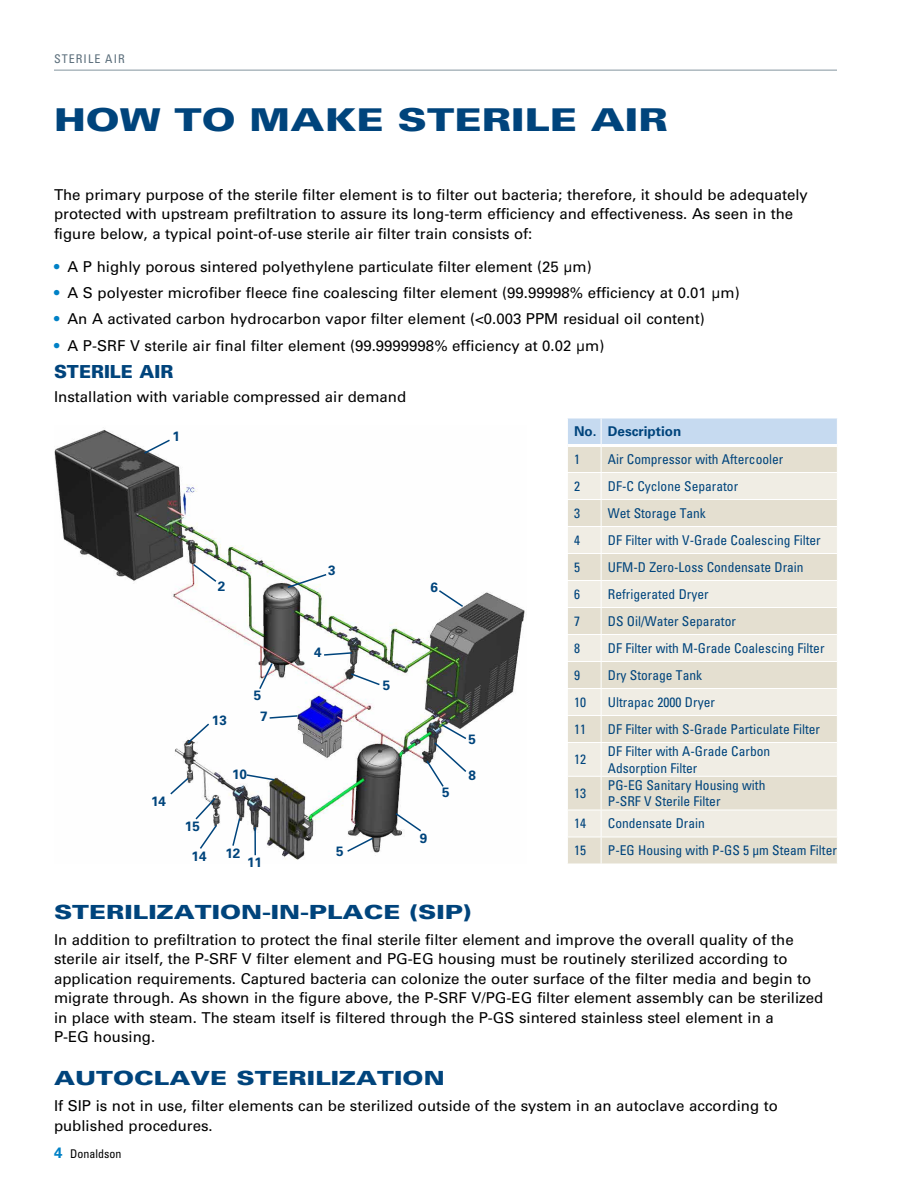
<style>
.page{position:relative;width:918px;height:1188px;background:#fff}
.page>*{position:absolute;margin:0;border:0;box-sizing:border-box;transform-origin:0 0}
.t1{font:900 31.5px "Univers LT Std";color:#00447c;scale:1.3 1}
.t2{font:900 19.5px "Univers LT Std";color:#00447c;scale:1.3 1}
.t3{font:900 18px "Univers LT Std";color:#00447c}
.t4{font:15px/19.5px "Univers LT Std";color:#000}
.t5{font:condensed 13.5px/16.5px "Univers LT Std";color:#00447c}
.t6{font:700 13.5px "Univers LT Std";color:#00447c}
.t7{font:condensed 12px "Univers LT Std";letter-spacing:.09em;color:#5c6f7c}
.t8{font:condensed 12px "Univers LT Std";color:#000}
.s1{font-weight:700;color:#0081c6}
.s2{font-weight:700;font-stretch:normal;font-size:15px;color:#0081c6}
</style>
<div class="page">
<hr style="left:54px;top:69px;width:783px;height:2px;background:#adb8bf">
<img style="left:54px;top:430px;width:471px;height:430px">
<svg style="left:143px;top:438px;width:29px;height:17px"></svg>
<svg style="left:191px;top:562px;width:27px;height:21px"></svg>
<svg style="left:286px;top:573px;width:42px;height:16px"></svg>
<svg style="left:437px;top:589px;width:28px;height:19px"></svg>
<svg style="left:394px;top:812px;width:29px;height:21px"></svg>
<svg style="left:346px;top:836px;width:28px;height:17px"></svg>
<hr style="left:254px;top:827px;width:2px;height:28px;background:#00447c">
<svg style="left:186px;top:722px;width:25px;height:23px"></svg>
<svg style="left:169px;top:776px;width:49px;height:75px"></svg>
<svg style="left:245px;top:773px;width:31px;height:9px"></svg>
<svg style="left:268px;top:714px;width:31px;height:6px"></svg>
<svg style="left:258px;top:662px;width:16px;height:29px"></svg>
<svg style="left:322px;top:651px;width:32px;height:6px"></svg>
<svg style="left:349px;top:672px;width:32px;height:14px"></svg>
<svg style="left:425px;top:723px;width:43px;height:65px"></svg>
<svg style="left:231px;top:817px;width:10px;height:30px"></svg>
<div style="left:568px;top:838px;width:269px;height:26px;background:#e4dfd0"></div>
<svg style="left:568px;top:743px;width:269px;height:94px;background:#ebe8dd"></svg>
<hr style="left:601px;top:743px;width:1px;height:33px;background:#fff">
<hr style="left:567px;top:776px;width:34px;height:1px;background:#fff">
<hr style="left:601px;top:776px;width:237px;height:1px;background:#fff">
<hr style="left:601px;top:777px;width:1px;height:33px;background:#fff">
<hr style="left:567px;top:810px;width:34px;height:1px;background:#fff">
<hr style="left:601px;top:810px;width:237px;height:1px;background:#fff">
<svg style="left:601px;top:811px;width:1px;height:53px"></svg>
<svg style="left:567px;top:418px;width:270px;height:324px;background:#e7e5dc"></svg>
<hr style="left:568px;top:444px;width:33px;height:3px;background:#fff">
<hr style="left:601px;top:444px;width:236px;height:3px;background:#fff">
<p class="t7" style="left:54px;top:51px;width:72px">STERILE AIR</p>
<h1 class="t1" style="left:54px;top:100px;width:474px">HOW TO MAKE STERILE AIR</h1>
<p class="t4" style="left:54px;top:185px;width:755px">The primary purpose of the sterile filter element is to filter out bacteria; therefore, it should be adequately protected with upstream prefiltration to assure its long-term efficiency and effectiveness. As seen in the figure below, a typical point-of-use sterile air filter train consists of:</p>
<p class="t4" style="left:54px;top:257px;width:539px"><span class="s1">•</span> A P highly porous sintered polyethylene particulate filter element (25 µm)</p>
<p class="t4" style="left:54px;top:283px;width:687px"><span class="s1">•</span> A S polyester microfiber fleece fine coalescing filter element (99.99998% efficiency at 0.01 µm)</p>
<p class="t4" style="left:54px;top:309px;width:652px"><span class="s1">•</span> An A activated carbon hydrocarbon vapor filter element (&lt;0.003 PPM residual oil content)</p>
<p class="t4" style="left:54px;top:336px;width:552px"><span class="s1">•</span> A P-SRF V sterile air final filter element (99.9999998% efficiency at 0.02 µm)</p>
<p class="t3" style="left:54px;top:360px;width:121px">STERILE AIR</p>
<p class="t4" style="left:54px;top:387px;width:354px">Installation with variable compressed air demand</p>
<p class="t6" style="left:173px;top:428px;width:9px">1</p>
<p class="t6" style="left:218px;top:578px;width:9px">2</p>
<p class="t6" style="left:151px;top:794px;width:17px">14</p>
<p class="t6" style="left:212px;top:713px;width:17px">13</p>
<p class="t6" style="left:254px;top:688px;width:9px">5</p>
<p class="t6" style="left:260px;top:708px;width:9px">7</p>
<p class="t6" style="left:185px;top:818px;width:17px">15</p>
<p class="t6" style="left:192px;top:848px;width:17px">14</p>
<p class="t6" style="left:232px;top:766px;width:17px">10</p>
<p class="t6" style="left:225px;top:845px;width:17px">12</p>
<p class="t6" style="left:247px;top:855px;width:17px">11</p>
<p class="t6" style="left:328px;top:563px;width:9px">3</p>
<p class="t6" style="left:314px;top:645px;width:9px">4</p>
<p class="t6" style="left:336px;top:843px;width:9px">5</p>
<p class="t6" style="left:431px;top:579px;width:9px">6</p>
<p class="t6" style="left:383px;top:678px;width:9px">5</p>
<p class="t6" style="left:420px;top:830px;width:9px">9</p>
<p class="t6" style="left:442px;top:785px;width:9px">5</p>
<p class="t6" style="left:469px;top:731px;width:9px">5</p>
<p class="t6" style="left:468px;top:767px;width:9px">8</p>
<p class="t6" style="left:574px;top:423px;width:109px">No. Description</p>
<p class="t5" style="left:574px;top:451px;width:7px">1</p>
<p class="t5" style="left:608px;top:451px;width:177px">Air Compressor with Aftercooler</p>
<p class="t5" style="left:574px;top:478px;width:7px">2</p>
<p class="t5" style="left:608px;top:478px;width:132px">DF-C Cyclone Separator</p>
<p class="t5" style="left:574px;top:505px;width:7px">3</p>
<p class="t5" style="left:608px;top:505px;width:100px">Wet Storage Tank</p>
<p class="t5" style="left:574px;top:532px;width:7px">4</p>
<p class="t5" style="left:608px;top:532px;width:214px">DF Filter with V-Grade Coalescing Filter</p>
<p class="t5" style="left:574px;top:559px;width:7px">5</p>
<p class="t5" style="left:608px;top:559px;width:197px">UFM-D Zero-Loss Condensate Drain</p>
<p class="t5" style="left:574px;top:586px;width:7px">6</p>
<p class="t5" style="left:608px;top:586px;width:102px">Refrigerated Dryer</p>
<p class="t5" style="left:574px;top:613px;width:7px">7</p>
<p class="t5" style="left:608px;top:613px;width:130px">DS Oil/Water Separator</p>
<p class="t5" style="left:574px;top:640px;width:7px">8</p>
<p class="t5" style="left:608px;top:640px;width:218px">DF Filter with M-Grade Coalescing Filter</p>
<p class="t5" style="left:574px;top:667px;width:7px">9</p>
<p class="t5" style="left:608px;top:667px;width:96px">Dry Storage Tank</p>
<p class="t5" style="left:574px;top:694px;width:13px">10</p>
<p class="t5" style="left:608px;top:694px;width:109px">Ultrapac 2000 Dryer</p>
<p class="t5" style="left:574px;top:721px;width:13px">11</p>
<p class="t5" style="left:608px;top:721px;width:214px">DF Filter with S-Grade Particulate Filter</p>
<p class="t5" style="left:574px;top:751px;width:13px">12</p>
<p class="t5" style="left:608px;top:743px;width:164px">DF Filter with A-Grade Carbon<br>Adsorption Filter</p>
<p class="t5" style="left:574px;top:785px;width:13px">13</p>
<p class="t5" style="left:608px;top:777px;width:159px">PG-EG Sanitary Housing with<br>P-SRF V Sterile Filter</p>
<p class="t5" style="left:574px;top:815px;width:13px">14</p>
<p class="t5" style="left:608px;top:815px;width:99px">Condensate Drain</p>
<p class="t5" style="left:574px;top:842px;width:13px">15</p>
<p class="t5" style="left:608px;top:842px;width:231px">P-EG Housing with P-GS 5 µm Steam Filter</p>
<h2 class="t2" style="left:54px;top:899px;width:323px">STERILIZATION-IN-PLACE (SIP)</h2>
<p class="t4" style="left:54px;top:930px;width:771px">In addition to prefiltration to protect the final sterile filter element and improve the overall quality of the sterile air itself, the P-SRF V filter element and PG-EG housing must be routinely sterilized according to application requirements. Captured bacteria can colonize the outer surface of the filter media and begin to migrate through. As shown in the figure above, the P-SRF V/PG-EG filter element assembly can be sterilized in place with steam. The steam itself is filtered through the P-GS sintered stainless steel element in a<br>P-EG housing.</p>
<h2 class="t2" style="left:54px;top:1066px;width:302px">AUTOCLAVE STERILIZATION</h2>
<p class="t4" style="left:54px;top:1096px;width:725px">If SIP is not in use, filter elements can be sterilized outside of the system in an autoclave according to published procedures.</p>
<p class="t8" style="left:54px;top:1146px;width:69px"><span class="s2">4</span> Donaldson</p>
</div>
